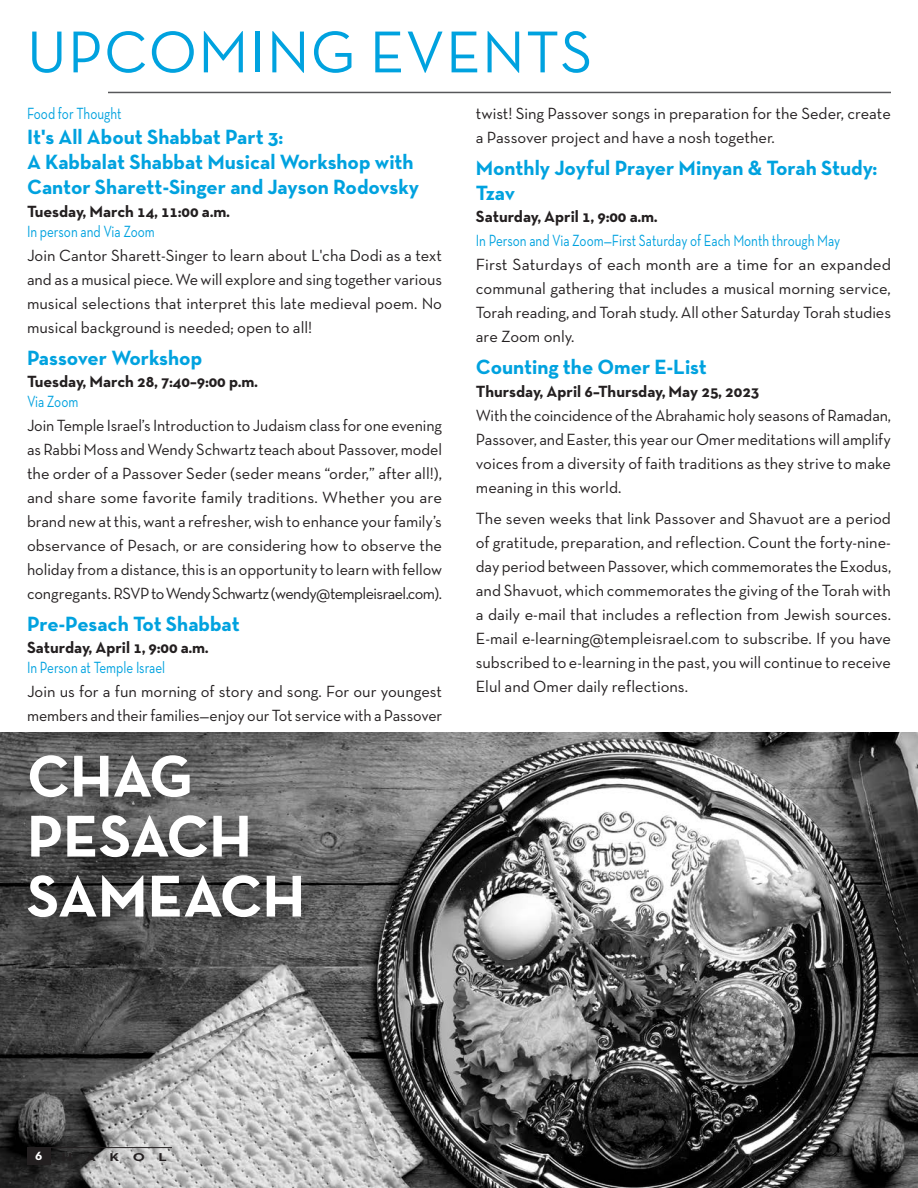
<style>
.page{position:relative;width:918px;height:1188px;background:#fff}
.page>*{position:absolute;margin:0;border:0;box-sizing:border-box;transform-origin:0 0}
.Event_Title{font:700 60px/60px "Neutra Text TF";color:#fff}
.t1{font:60px "Neutra Text TF";letter-spacing:.02em;color:#00a2df}
.Event_Title-2{font:700 21px/25.2px "Neutra Text TF";color:#00a2df}
.Event_Title-3{font:16.5px/24px "Neutra Text TF";color:#231f20;text-align:justify}
.Event_Date{font:700 16.5px "Neutra Text TF";color:#231f20}
.Event_Subtitle{font:16.5px "Neutra Text TF";color:#00a2df;scale:.8 1}
.t2{font:700 13.5px "Neutraface Slab Text";color:#fff}
.t3{font:700 11.55px "Neutra Text TF";letter-spacing:.88em;color:#231f20;scale:1.32 1}
</style>
<div class="page">
<img style="left:0;top:732px;width:918px;height:456px">
<hr style="left:108px;top:92px;width:783px;height:1px;background:#57585a">
<hr style="left:50px;top:1147px;width:122px;height:1px;background:#231f20">
<div style="left:27px;top:1148px;width:24px;height:17px;background:#231f20"></div>
<p class="t1" style="left:27px;top:16px;width:567px">UPCOMING EVENTS</p>
<p class="Event_Subtitle" style="left:27px;top:103px;width:120px">Food for Thought</p>
<p class="Event_Title-2" style="left:27px;top:124px;width:258px">It's All About Shabbat Part 3:</p>
<p class="Event_Title-2" style="left:27px;top:149px;width:394px">A Kabbalat Shabbat Musical Workshop with<br>Cantor Sharett-Singer and Jayson Rodovsky</p>
<p class="Event_Date" style="left:27px;top:201px;width:204px">Tuesday, March 14, 11:00 a.m.</p>
<p class="Event_Subtitle" style="left:27px;top:221px;width:161px">In person and Via Zoom</p>
<p class="Event_Title-3" style="left:27px;top:243px;width:417px">Join Cantor Sharett-Singer to learn about L'cha Dodi as a text and as a musical piece. We will explore and sing together various musical selections that interpret this late medieval poem. No musical background is needed; open to all!</p>
<p class="Event_Title-2" style="left:27px;top:344px;width:177px">Passover Workshop</p>
<p class="Event_Date" style="left:27px;top:371px;width:232px">Tuesday, March 28, 7:40–9:00 p.m.</p>
<p class="Event_Subtitle" style="left:27px;top:391px;width:66px">Via Zoom</p>
<p class="Event_Title-3" style="left:27px;top:413px;width:417px">Join Temple Israel’s Introduction to Judaism class for one evening as Rabbi Moss and Wendy Schwartz teach about Passover, model the order of a Passover Seder (seder means “order,” after all!), and share some favorite family traditions. Whether you are brand new at this, want a refresher, wish to enhance your family’s observance of Pesach, or are considering how to observe the holiday from a distance, this is an opportunity to learn with fellow congregants. RSVP to Wendy Schwartz (wendy@templeisrael.com).</p>
<p class="Event_Title-2" style="left:27px;top:611px;width:214px">Pre-Pesach Tot Shabbat</p>
<p class="Event_Date" style="left:27px;top:637px;width:183px">Saturday, April 1, 9:00 a.m.</p>
<p class="Event_Subtitle" style="left:27px;top:658px;width:174px">In Person at Temple Israel</p>
<p class="Event_Title-3" style="left:27px;top:679px;width:417px">Join us for a fun morning of story and song. For our youngest members and their families—enjoy our Tot service with a Passover</p>
<p class="Event_Title" style="left:27px;top:745px;width:280px">CHAG<br>PESACH<br>SAMEACH</p>
<p class="Event_Title-3" style="left:476px;top:101px;width:417px">twist! Sing Passover songs in preparation for the Seder, create a Passover project and have a nosh together.</p>
<p class="Event_Title-2" style="left:476px;top:154px;width:403px">Monthly Joyful Prayer Minyan &amp; Torah Study:<br>Tzav</p>
<p class="Event_Date" style="left:476px;top:206px;width:183px">Saturday, April 1, 9:00 a.m.</p>
<p class="Event_Subtitle" style="left:476px;top:231px;width:457px">In Person and Via Zoom—First Saturday of Each Month through May</p>
<p class="Event_Title-3" style="left:476px;top:252px;width:417px">First Saturdays of each month are a time for an expanded communal gathering that includes a musical morning service, Torah reading, and Torah study. All other Saturday Torah studies are Zoom only.</p>
<p class="Event_Title-2" style="left:476px;top:354px;width:232px">Counting the Omer E-List</p>
<p class="Event_Date" style="left:476px;top:381px;width:285px">Thursday, April 6–Thursday, May 25, 2023</p>
<p class="Event_Title-3" style="left:476px;top:403px;width:417px">With the coincidence of the Abrahamic holy seasons of Ramadan, Passover, and Easter, this year our Omer meditations will amplify voices from a diversity of faith traditions as they strive to make meaning in this world.</p>
<p class="Event_Title-3" style="left:476px;top:506px;width:417px">The seven weeks that link Passover and Shavuot are a period of gratitude, preparation, and reflection. Count the forty-nine&shy;day period between Passover, which commemorates the Exodus, and Shavuot, which commemorates the giving of the Torah with a daily e-mail that includes a reflection from Jewish sources.<br>E-mail e-learning@templeisrael.com to subscribe. If you have subscribed to e-learning in the past, you will continue to receive Elul and Omer daily reflections.</p>
<p class="t2" style="left:35px;top:1146px;width:9px">6</p>
<p class="t3" style="left:62px;top:1150px;width:82px">HAKOL</p>
</div>
